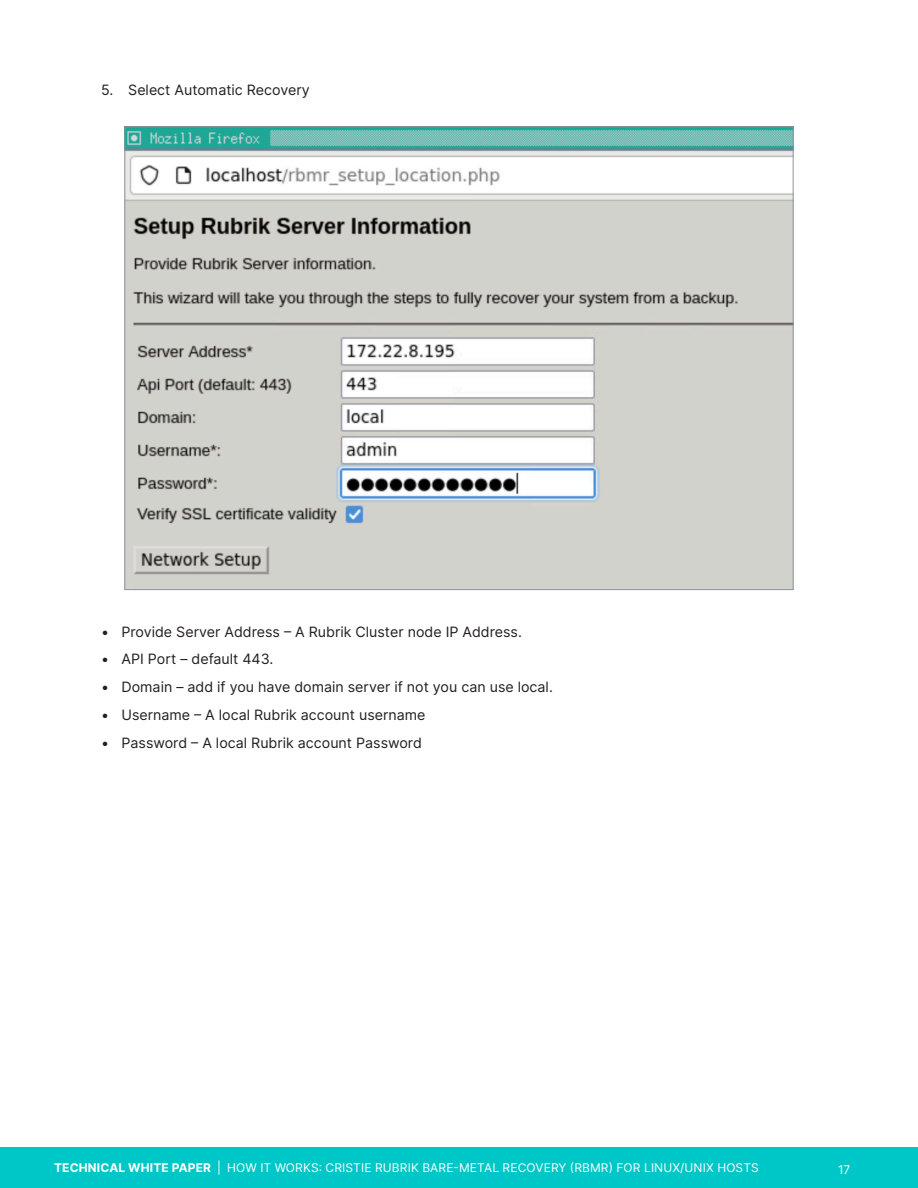
<style>
.page{position:relative;width:918px;height:1188px;background:#fff}
.page>*{position:absolute;margin:0;border:0;box-sizing:border-box;transform-origin:0 0}
.t1{font:14.25px "Inter";color:#231f20}
.t2{font:12px "Inter";letter-spacing:.01em;color:#fff}
.t3{font:700 12px "Inter";color:#fff}
.s1{font-weight:400}
</style>
<div class="page">
<div style="left:0;top:1148px;width:918px;height:40px;background:#00c7c7"></div>
<img style="left:127px;top:129px;width:664px;height:459px">
<p class="t1" style="left:101px;top:79px;width:210px">5. Select Automatic Recovery</p>
<p class="t1" style="left:101px;top:621px;width:422px">• Provide Server Address – A Rubrik Cluster node IP Address.</p>
<p class="t1" style="left:101px;top:649px;width:174px">• API Port – default 443.</p>
<p class="t1" style="left:101px;top:677px;width:453px">• Domain – add if you have domain server if not you can use local.</p>
<p class="t1" style="left:101px;top:704px;width:326px">• Username – A local Rubrik account username</p>
<p class="t1" style="left:101px;top:732px;width:322px">• Password – A local Rubrik account Password</p>
<p class="t3" style="left:54px;top:1159px;width:190px">TECHNICAL WHITE PAPER <span class="s1">| How</span></p>
<p class="t2" style="left:260px;top:1159px;width:35px">It Works</p>
<p class="t2" style="left:319px;top:1159px;width:22px">: Cristie</p>
<p class="t2" style="left:375px;top:1159px;width:15px">Rubrik</p>
<p class="t2" style="left:422px;top:1159px;width:17px">Bare</p>
<p class="t2" style="left:454px;top:1159px;width:14px">-metal</p>
<p class="t2" style="left:503px;top:1159px;width:16px">Recovery</p>
<p class="t2" style="left:570px;top:1159px;width:50px">(RBMR) for</p>
<p class="t2" style="left:644px;top:1159px;width:15px">Linux</p>
<p class="t2" style="left:680px;top:1159px;width:20px">/Unix</p>
<p class="t2" style="left:717px;top:1159px;width:18px">Hosts</p>
<p class="t2" style="left:838px;top:1160px;width:14px">17</p>
</div>
